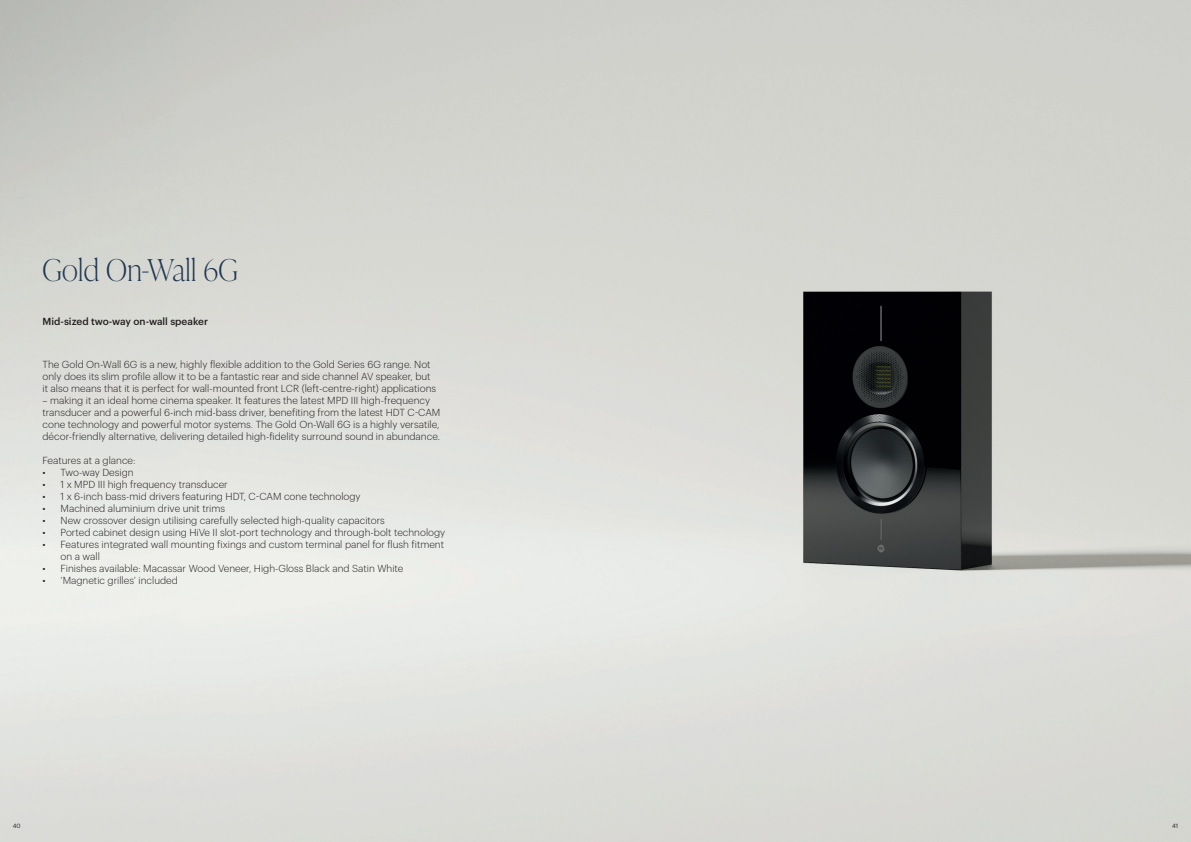
<style>
.page{position:relative;width:1191px;height:842px;background:#fff}
.page>*{position:absolute;margin:0;border:0;box-sizing:border-box;transform-origin:0 0}
.t1{font:100 30px "Ivy Presto Display";letter-spacing:.01em;color:#1e3650}
.t2{font:300 10px/12px "Graphik";color:#231f20}
.t3{font:500 10px "Graphik";color:#231f20}
.t4{font:6px "Graphik";color:#231f20}
</style>
<div class="page">
<img style="left:0;top:0;width:1191px;height:842px">
<p class="t1" style="left:43px;top:249px;width:197px">Gold On-Wall 6G</p>
<p class="t3" style="left:43px;top:313px;width:167px">Mid-sized two-way on-wall speaker</p>
<p class="t2" style="left:43px;top:357px;width:395px">The Gold On-Wall 6G is a new, highly flexible addition to the Gold Series 6G range. Not only does its slim profile allow it to be a fantastic rear and side channel AV speaker, but it also means that it is perfect for wall-mounted front LCR (left-centre-right) applications</p>
<p class="t2" style="left:43px;top:393px;width:399px">– making it an ideal home cinema speaker. It features the latest MPD III high-frequency transducer and a powerful 6-inch mid-bass driver, benefiting from the latest HDT C-CAM cone technology and powerful motor systems. The Gold On-Wall 6G is a highly versatile, décor-friendly alternative, delivering detailed high-fidelity surround sound in abundance.</p>
<p class="t2" style="left:43px;top:453px;width:94px">Features at a glance:</p>
<p class="t2" style="left:43px;top:465px;width:93px">• Two-way Design</p>
<p class="t2" style="left:43px;top:477px;width:187px">• 1 x MPD III high frequency transducer</p>
<p class="t2" style="left:43px;top:489px;width:320px">• 1 x 6-inch bass-mid drivers featuring HDT, C-CAM cone technology</p>
<p class="t2" style="left:43px;top:501px;width:184px">• Machined aluminium drive unit trims</p>
<p class="t2" style="left:43px;top:513px;width:344px">• New crossover design utilising carefully selected high-quality capacitors</p>
<p class="t2" style="left:43px;top:525px;width:404px">• Ported cabinet design using HiVe II slot-port technology and through-bolt technology</p>
<p class="t2" style="left:61px;top:537px;width:385px;text-indent:-18px">• Features integrated wall mounting fixings and custom terminal panel for flush fitment on a wall</p>
<p class="t2" style="left:43px;top:561px;width:362px">• Finishes available: Macassar Wood Veneer, High-Gloss Black and Satin White</p>
<p class="t2" style="left:43px;top:573px;width:137px">• ‘Magnetic grilles’ included</p>
<p class="t4" style="left:13px;top:822px;width:9px">40</p>
<p class="t4" style="left:1172px;top:822px;width:8px">41</p>
</div>
